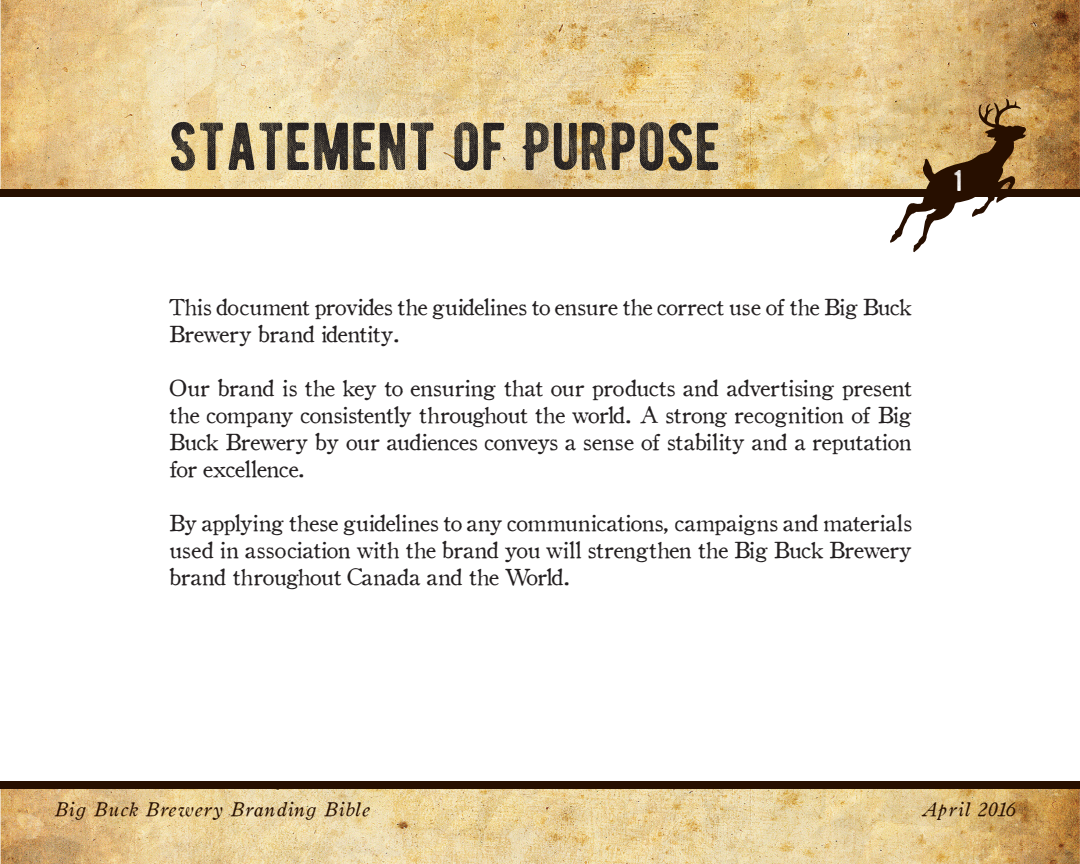
<style>
.page{position:relative;width:1080px;height:864px;background:#fff}
.page>*{position:absolute;margin:0;border:0;box-sizing:border-box;transform-origin:0 0}
.t1{font:67.5px "BERNIERDISTRESSED";color:#231f20}
.t2{font:30px "BERNIERDISTRESSED";color:#fff}
.t3{font:22.5px/27px "Old Style 1 HPLHS";color:#231f20;text-align:justify}
.t4{font:19.5px "Oldstyle Italic HPLHS";letter-spacing:.04em;color:#270f00}
</style>
<div class="page">
<img style="left:0;top:0;width:1080px;height:189px">
<img style="left:0;top:788px;width:1080px;height:76px">
<div style="left:1px;top:189px;width:1079px;height:7px;background:#270f00"></div>
<div style="left:1px;top:781px;width:1079px;height:7px;background:#270f00"></div>
<svg style="left:890px;top:99px;width:137px;height:154px"></svg>
<p class="t1" style="left:169px;top:91px;width:554px">STATEMENT OF PURPOSE</p>
<p class="t2" style="left:954px;top:155px;width:10px">1</p>
<p class="t3" style="left:169px;top:292px;width:744px">This document provides the guidelines to ensure the correct use of the Big Buck<br>Brewery brand identity.</p>
<p class="t3" style="left:169px;top:373px;width:744px">Our brand is the key to ensuring that our products and advertising present the company consistently throughout the world. A strong recognition of Big Buck Brewery by our audiences conveys a sense of stability and a reputation for excellence.</p>
<p class="t3" style="left:169px;top:508px;width:744px">By applying these guidelines to any communications, campaigns and materials used in association with the brand you will strengthen the Big Buck Brewery brand throughout Canada and the World.</p>
<p class="t4" style="left:54px;top:795px;width:317px">Big Buck Brewery Branding Bible</p>
<p class="t4" style="left:922px;top:795px;width:96px">April 2016</p>
</div>
